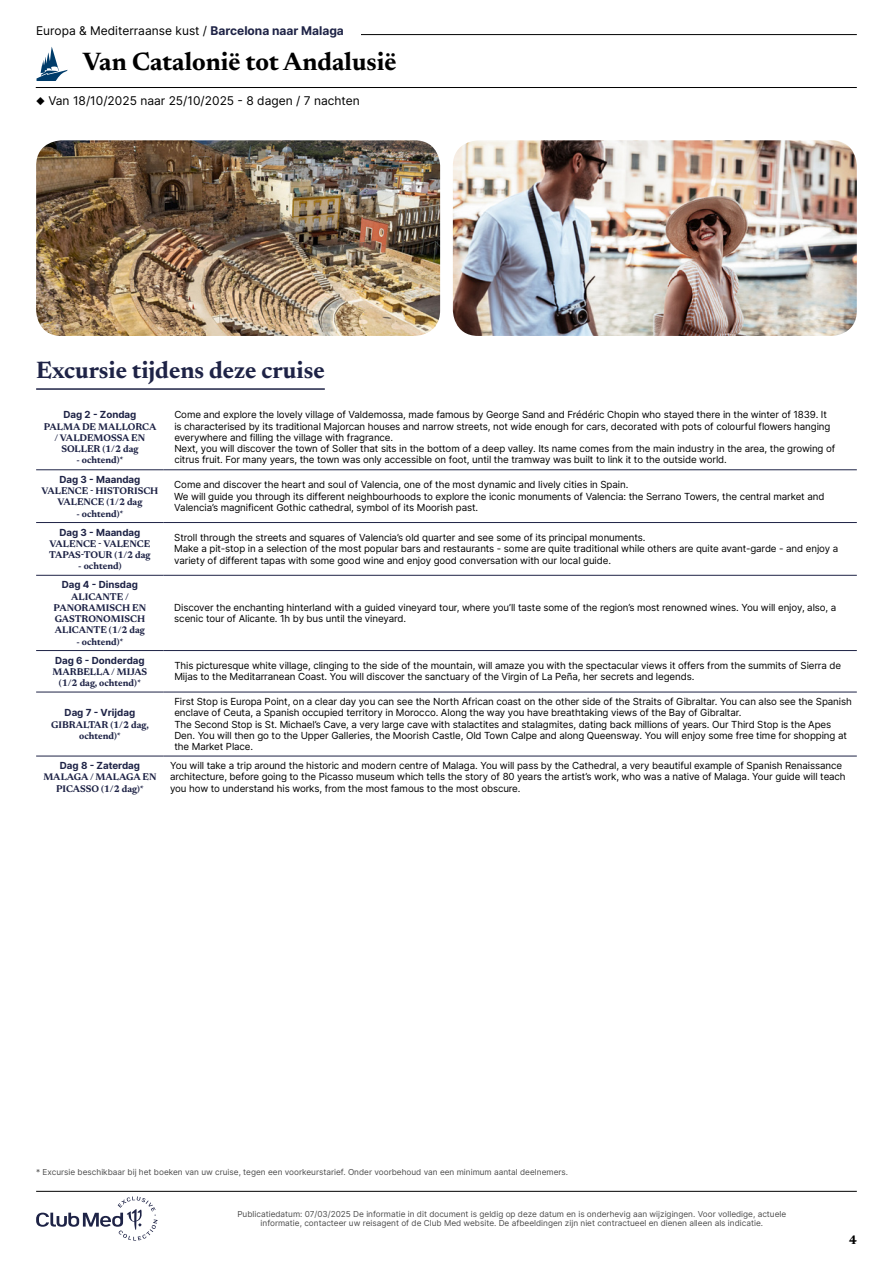
<style>
.page{position:relative;width:893px;height:1263px;background:#fff}
.page>*{position:absolute;margin:0;border:0;box-sizing:border-box;transform-origin:0 0}
.t1{font:700 25.5px "Newsreader 24 pt";color:#000}
.t2{font:700 24px "Newsreader 24 pt";color:#1e2346}
.t3{font:700 12.6px "Newsreader 24 pt";color:#000}
.t4{font:12px "Inter";color:#000}
.t5{font:9.75px/11.2px "Inter";letter-spacing:-.01em;color:#000}
.t6{font:700 9.75px/11.2px "Newsreader 24 pt";color:#1e2346;text-align:center}
.t7{font:700 9.75px "Inter";color:#1e2346}
.t8{font:8.25px/9px "Inter";color:#4d4d4d;text-align:center}
.s1{font-weight:700;color:#1e2346}
</style>
<div class="page">
<hr style="left:107px;top:34px;width:750px;height:1px;background:#000">
<hr style="left:36px;top:87px;width:821px;height:1px;background:#000">
<svg style="left:36px;top:47px;width:32px;height:34px"></svg>
<div style="left:36px;top:26px;width:325px;height:17px;background:#fff"></div>
<img style="left:36px;top:140px;width:404px;height:196px">
<img style="left:453px;top:140px;width:404px;height:196px">
<hr style="left:36px;top:388px;width:289px;height:2px;background:#1e2346">
<hr style="left:36px;top:469px;width:128px;height:1px;background:#1e2346">
<hr style="left:164px;top:469px;width:693px;height:1px;background:#1e2346">
<hr style="left:36px;top:522px;width:128px;height:1px;background:#1e2346">
<hr style="left:164px;top:522px;width:693px;height:1px;background:#1e2346">
<hr style="left:36px;top:575px;width:128px;height:1px;background:#1e2346">
<hr style="left:164px;top:575px;width:693px;height:1px;background:#1e2346">
<hr style="left:36px;top:650px;width:128px;height:1px;background:#1e2346">
<hr style="left:164px;top:650px;width:693px;height:1px;background:#1e2346">
<hr style="left:36px;top:692px;width:128px;height:1px;background:#1e2346">
<hr style="left:36px;top:756px;width:128px;height:1px;background:#1e2346">
<hr style="left:164px;top:692px;width:693px;height:1px;background:#1e2346">
<hr style="left:164px;top:756px;width:693px;height:1px;background:#1e2346">
<svg style="left:36px;top:1196px;width:122px;height:44px"></svg>
<hr style="left:36px;top:1191px;width:821px;height:1px;background:#000">
<p class="t4" style="left:36px;top:22px;width:309px">Europa &amp; Mediterraanse kust / <span class="s1">Barcelona naar Malaga</span></p>
<h1 class="t1" style="left:83px;top:43px;width:315px">Van Catalonië tot Andalusië</h1>
<p class="t4" style="left:36px;top:92px;width:325px">◆ Van 18/10/2025 naar 25/10/2025 - 8 dagen / 7 nachten</p>
<h2 class="t2" style="left:36px;top:353px;width:290px">Excursie tijdens deze cruise</h2>
<p class="t7" style="left:63px;top:408px;width:74px">Dag 2 - Zondag</p>
<p class="t6" style="left:44px;top:420px;width:114px">PALMA DE MALLORCA / VALDEMOSSA EN<br>SOLLER (1/2 dag</p>
<p class="t6" style="left:76px;top:454px;width:49px">- ochtend)*</p>
<p class="t5" style="left:174px;top:409px;width:662px">Come and explore the lovely village of Valdemossa, made famous by George Sand and Frédéric Chopin who stayed there in the winter of 1839. It is characterised by its traditional Majorcan houses and narrow streets, not wide enough for cars, decorated with pots of colourful flowers hanging everywhere and filling the village with fragrance.<br>Next, you will discover the town of Soller that sits in the bottom of a deep valley. Its name comes from the main industry in the area, the growing of citrus fruit. For many years, the town was only accessible on foot, until the tramway was built to link it to the outside world.</p>
<p class="t7" style="left:59px;top:472px;width:83px">Dag 3 - Maandag</p>
<p class="t6" style="left:41px;top:485px;width:118px">VALENCE - HISTORISCH<br>VALENCE (1/2 dag</p>
<p class="t6" style="left:76px;top:507px;width:49px">- ochtend)*</p>
<p class="t7" style="left:59px;top:525px;width:83px">Dag 3 - Maandag</p>
<p class="t6" style="left:49px;top:537px;width:103px;text-align:left">VALENCE - VALENCE<br>TAPAS-TOUR (1/2 dag</p>
<p class="t6" style="left:78px;top:560px;width:45px">- ochtend)</p>
<p class="t7" style="left:62px;top:578px;width:78px">Dag 4 - Dinsdag</p>
<p class="t6" style="left:54px;top:590px;width:94px">ALICANTE /<br>PANORAMISCH EN<br>GASTRONOMISCH<br>ALICANTE (1/2 dag</p>
<p class="t6" style="left:76px;top:635px;width:49px">- ochtend)*</p>
<p class="t5" style="left:174px;top:479px;width:652px">Come and discover the heart and soul of Valencia, one of the most dynamic and lively cities in Spain.<br>We will guide you through its different neighbourhoods to explore the iconic monuments of Valencia: the Serrano Towers, the central market and<br>Valencia’s magnificent Gothic cathedral, symbol of its Moorish past.</p>
<p class="t5" style="left:174px;top:532px;width:665px">Stroll through the streets and squares of Valencia’s old quarter and see some of its principal monuments.<br>Make a pit-stop in a selection of the most popular bars and restaurants - some are quite traditional while others are quite avant-garde - and enjoy a variety of different tapas with some good wine and enjoy good conversation with our local guide.</p>
<p class="t5" style="left:174px;top:601px;width:664px">Discover the enchanting hinterland with a guided vineyard tour, where you’ll taste some of the region’s most renowned wines. You will enjoy, also, a scenic tour of Alicante. 1h by bus until the vineyard.</p>
<p class="t7" style="left:55px;top:653px;width:91px">Dag 6 - Donderdag</p>
<p class="t6" style="left:53px;top:665px;width:96px">MARBELLA / MIJAS (1/2 dag, ochtend)*</p>
<p class="t5" style="left:174px;top:660px;width:668px">This picturesque white village, clinging to the side of the mountain, will amaze you with the spectacular views it offers from the summits of Sierra de<br>Mijas to the Meditarranean Coast. You will discover the sanctuary of the Virgin of La Peña, her secrets and legends.</p>
<p class="t7" style="left:65px;top:706px;width:72px">Dag 7 - Vrijdag</p>
<p class="t6" style="left:51px;top:718px;width:99px">GIBRALTAR (1/2 dag, ochtend)*</p>
<p class="t5" style="left:174px;top:696px;width:679px">First Stop is Europa Point, on a clear day you can see the North African coast on the other side of the Straits of Gibraltar. You can also see the Spanish enclave of Ceuta, a Spanish occupied territory in Morocco. Along the way you have breathtaking views of the Bay of Gibraltar.<br>The Second Stop is St. Michael’s Cave, a very large cave with stalactites and stalagmites, dating back millions of years. Our Third Stop is the Apes Den. You will then go to the Upper Galleries, the Moorish Castle, Old Town Calpe and along Queensway. You will enjoy some free time for shopping at the Market Place.</p>
<p class="t7" style="left:60px;top:758px;width:82px">Dag 8 - Zaterdag</p>
<p class="t6" style="left:43px;top:771px;width:115px">MALAGA / MALAGA EN<br>PICASSO (1/2 dag)*</p>
<p class="t5" style="left:170px;top:760px;width:677px">You will take a trip around the historic and modern centre of Malaga. You will pass by the Cathedral, a very beautiful example of Spanish Renaissance architecture, before going to the Picasso museum which tells the story of 80 years the artist’s work, who was a native of Malaga. Your guide will teach you how to understand his works, from the most famous to the most obscure.</p>
<p class="t8" style="left:36px;top:1168px;width:533px">* Excursie beschikbaar bij het boeken van uw cruise, tegen een voorkeurstarief. Onder voorbehoud van een minimum aantal deelnemers.</p>
<p class="t8" style="left:237px;top:1209px;width:550px">Publicatiedatum: 07/03/2025 De informatie in dit document is geldig op deze datum en is onderhevig aan wijzigingen. Voor volledige, actuele informatie, contacteer uw reisagent of de Club Med website. De afbeeldingen zijn niet contractueel en dienen alleen als indicatie.</p>
<p class="t3" style="left:849px;top:1230px;width:9px">4</p>
</div>
